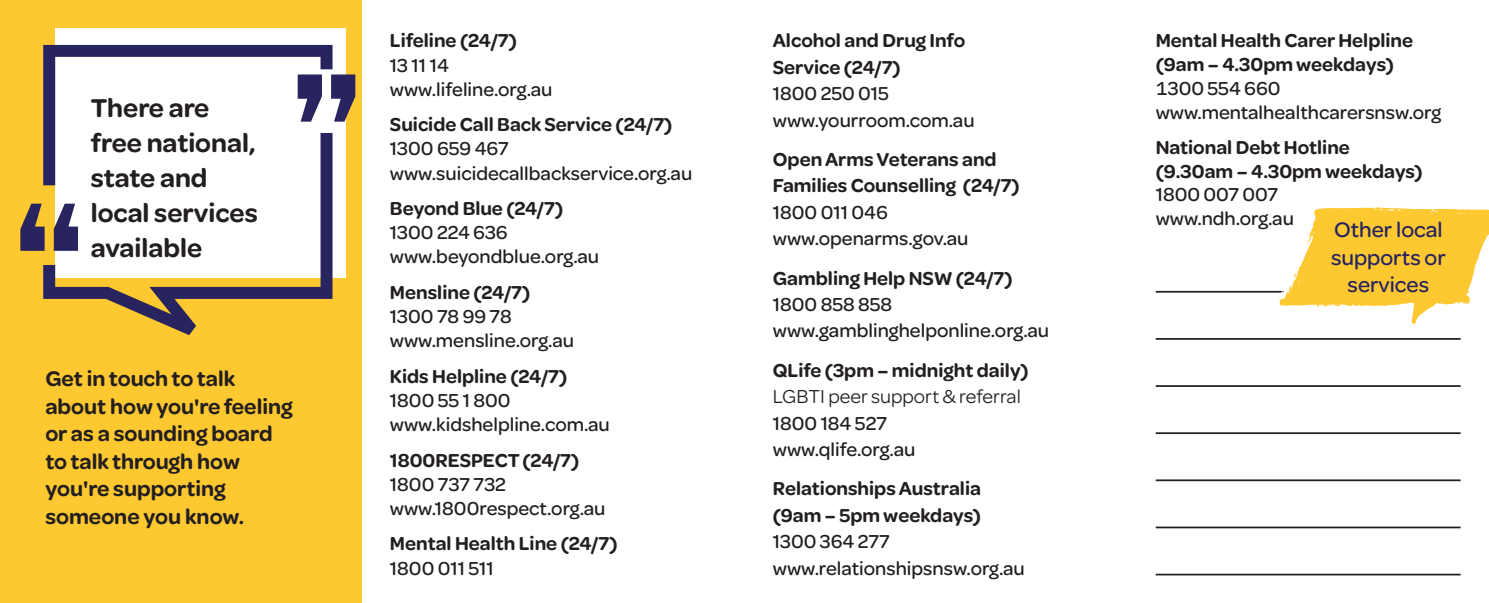
<style>
.page{position:relative;width:1489px;height:603px;background:#fff}
.page>*{position:absolute;margin:0;border:0;box-sizing:border-box;transform-origin:0 0}
.t1{font:600 27.5px/35px "Omnes";color:#231f20}
.t2{font:600 22.5px/27.5px "Omnes";color:#231f20}
.t3{font:500 22.5px/27.5px "Omnes";color:#282460;text-align:center}
.t4{font:500 20px/24.2px "Omnes";color:#231f20}
.t5{font:600 20px/26.5px "Omnes";color:#231f20}
.s1{font-weight:600}
.s2{font-weight:500}
.s3{font-weight:400}
</style>
<div class="page">
<hr style="left:1155px;top:291px;width:305px;height:1px;background:#231f20">
<hr style="left:1155px;top:338px;width:305px;height:1px;background:#231f20">
<hr style="left:1155px;top:385px;width:305px;height:2px;background:#231f20">
<hr style="left:1155px;top:432px;width:305px;height:2px;background:#231f20">
<hr style="left:1155px;top:479px;width:305px;height:2px;background:#231f20">
<hr style="left:1155px;top:526px;width:305px;height:2px;background:#231f20">
<hr style="left:1155px;top:573px;width:305px;height:2px;background:#231f20">
<div style="left:0;top:0;width:361px;height:602px;background:#fec830"></div>
<div style="left:55px;top:28px;width:291px;height:250px;background:#fff"></div>
<svg style="left:1273px;top:207px;width:216px;height:117px"></svg>
<svg style="left:332px;top:74px;width:23px;height:48px"></svg>
<svg style="left:20px;top:203px;width:23px;height:48px"></svg>
<svg style="left:43px;top:45px;width:289px;height:88px"></svg>
<svg style="left:43px;top:133px;width:289px;height:202px"></svg>
<p class="t1" style="left:91px;top:88px;width:169px">There are free national, state and local services available</p>
<p class="t2" style="left:45px;top:363px;width:249px">Get in touch to talk about how you're feeling or as a sounding board to talk through how you're supporting someone you know.</p>
<p class="t4" style="left:390px;top:27px;width:164px"><span class="s1">Lifeline (24/7)<br></span>13 11 14 www.lifeline.org.au</p>
<p class="t4" style="left:390px;top:111px;width:304px"><span class="s1">Suicide Call Back Service (24/7)<br></span>1300 659 467 www.suicidecallbackservice.org.au</p>
<p class="t4" style="left:390px;top:195px;width:211px"><span class="s1">Beyond Blue (24/7)<br></span>1300 224 636 www.beyondblue.org.au</p>
<p class="t4" style="left:390px;top:279px;width:185px"><span class="s1">Mensline (24/7)<br></span>1300 78 99 78 www.mensline.org.au</p>
<p class="t4" style="left:390px;top:362px;width:221px"><span class="s1">Kids Helpline (24/7)<br></span>1800 55 1 800 www.kidshelpline.com.au</p>
<p class="t4" style="left:390px;top:446px;width:217px"><span class="s1">1800RESPECT (24/7)<br></span>1800 737 732 www.1800respect.org.au</p>
<p class="t5" style="left:390px;top:530px;width:229px;line-height:24.2px">Mental Health Line (24/7)<br><span class="s2">1800 011 511</span></p>
<p class="t5" style="left:772px;top:26px;width:203px">Alcohol and Drug Info<br>Service (24/7)<br><span class="s2">1800 250 015 www.yourroom.com.au</span></p>
<p class="t5" style="left:772px;top:145px;width:248px">Open Arms Veterans and<br>Families Counselling (24/7)<br><span class="s2">1800 011 046 www.openarms.gov.au</span></p>
<p class="t4" style="left:772px;top:263px;width:278px;line-height:26.5px"><span class="s1">Gambling Help NSW (24/7)<br></span>1800 858 858 www.gamblinghelponline.org.au</p>
<p class="t4" style="left:772px;top:355px;width:257px;line-height:26.5px"><span class="s1">QLife (3pm – midnight daily)<br></span><span class="s3">LGBTI peer support &amp; referral<br></span>1800 184 527 www.qlife.org.au</p>
<p class="t5" style="left:772px;top:474px;width:253px">Relationships Australia (9am – 5pm weekdays)<br><span class="s2">1300 364 277 www.relationshipsnsw.org.au</span></p>
<p class="t5" style="left:1155px;top:28px;width:287px;line-height:23.8px">Mental Health Carer Helpline (9am – 4.30pm weekdays)<br><span class="s2">1300 554 660 www.mentalhealthcarersnsw.org</span></p>
<p class="t5" style="left:1155px;top:134px;width:268px;line-height:23.8px">National Debt Hotline (9.30am – 4.30pm weekdays)<br><span class="s2">1800 007 007<br>www.ndh.org.au</span></p>
<p class="t3" style="left:1330px;top:214px;width:116px">Other local supports or services</p>
</div>
